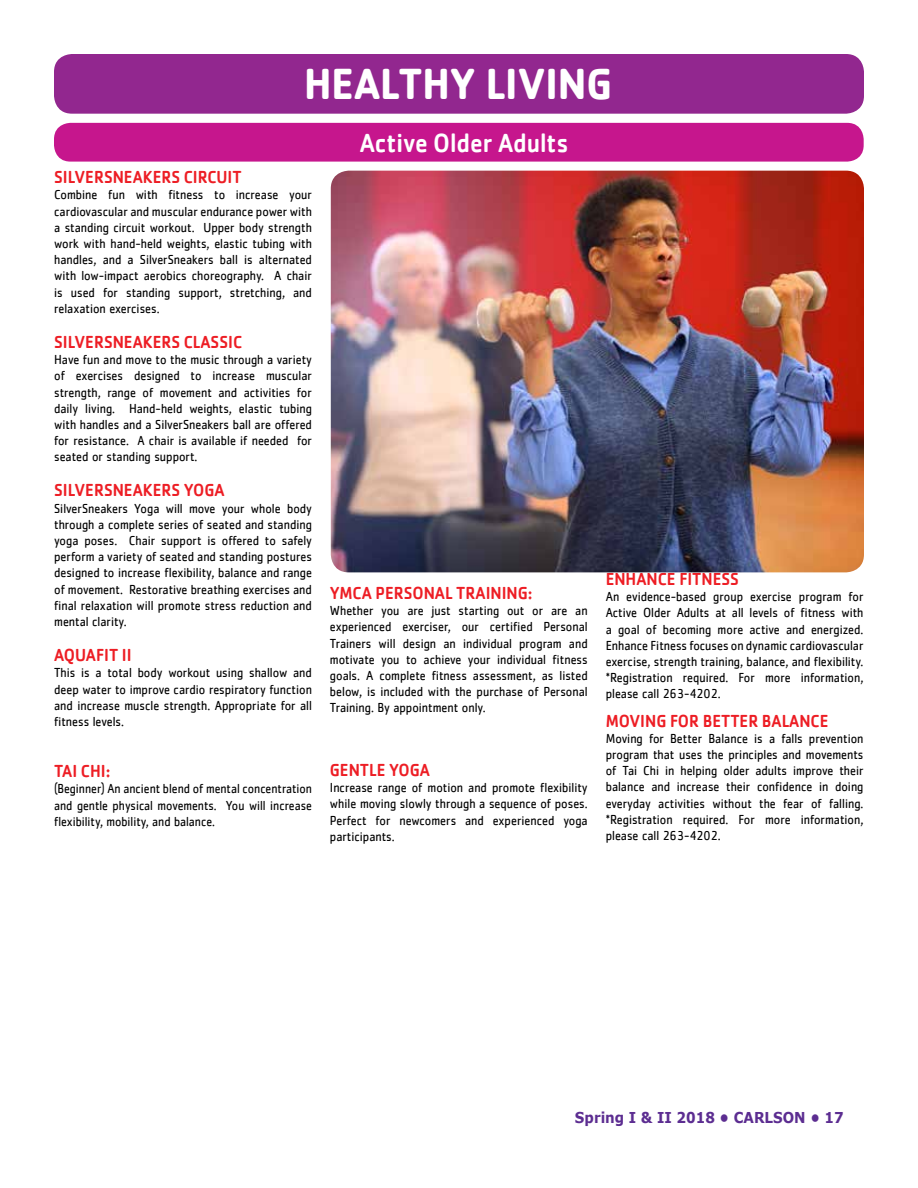
<style>
.page{position:relative;width:918px;height:1188px;background:#fff}
.page>*{position:absolute;margin:0;border:0;box-sizing:border-box;transform-origin:0 0}
.t1{font:700 45px "Cachet";color:#fff;scale:.9 1}
.t2{font:500 27px "Cachet";color:#fff;scale:.9 1}
.t3{font:500 18px "Cachet";color:#ed1d24;scale:.9 1}
.t4{font:700 15px "Verdana";color:#5c2d91;scale:.9 1}
.t5{font:13.5px/16.2px "Cachet";color:#000;text-align:justify;scale:.9 1}
.t6{font:13.5px/16.2px "Cachet";color:#000;text-align:justify;scale:.88 1}
</style>
<div class="page">
<div style="left:54px;top:54px;width:810px;height:60px;background:#92278f;border-radius:18px"></div>
<div style="left:54px;top:123px;width:810px;height:39px;background:#c6168d;border-radius:16px"></div>
<img style="left:331px;top:171px;width:533px;height:401px">
<h1 class="t1" style="left:304px;top:55px;width:344px">HEALTHY LIVING</h1>
<h2 class="t2" style="left:360px;top:126px;width:234px">Active Older Adults</h2>
<h3 class="t3" style="left:54px;top:166px;width:210px">SILVERSNEAKERS CIRCUIT</h3>
<p class="t5" style="left:54px;top:187px;width:288px">Combine fun with fitness to increase your cardiovascular and muscular endurance power with a standing circuit workout. Upper body strength work with hand-held weights, elastic tubing with handles, and a SilverSneakers ball is alternated with low-impact aerobics choreography. A chair is used for standing support, stretching, and relaxation exercises.</p>
<h3 class="t3" style="left:54px;top:331px;width:210px">SILVERSNEAKERS CLASSIC</h3>
<p class="t5" style="left:54px;top:351px;width:288px">Have fun and move to the music through a variety of exercises designed to increase muscular strength, range of movement and activities for daily living. Hand-held weights, elastic tubing with handles and a SilverSneakers ball are offered for resistance. A chair is available if needed for seated or standing support.</p>
<h3 class="t3" style="left:54px;top:479px;width:191px">SILVERSNEAKERS YOGA</h3>
<p class="t5" style="left:54px;top:500px;width:288px">SilverSneakers Yoga will move your whole body through a complete series of seated and standing yoga poses. Chair support is offered to safely perform a variety of seated and standing postures designed to increase flexibility, balance and range of movement. Restorative breathing exercises and final relaxation will promote stress reduction and mental clarity.</p>
<h3 class="t3" style="left:54px;top:644px;width:88px">AQUAFIT II</h3>
<p class="t5" style="left:54px;top:665px;width:288px">This is a total body workout using shallow and deep water to improve cardio respiratory function and increase muscle strength. Appropriate for all fitness levels.</p>
<h3 class="t3" style="left:54px;top:760px;width:64px">TAI CHI:</h3>
<p class="t6" style="left:54px;top:781px;width:294px">(Beginner) An ancient blend of mental concentration and gentle physical movements. You will increase flexibility, mobility, and balance.</p>
<h3 class="t3" style="left:330px;top:582px;width:227px">YMCA PERSONAL TRAINING:</h3>
<p class="t5" style="left:330px;top:602px;width:288px">Whether you are just starting out or are an experienced exerciser, our certified Personal Trainers will design an individual program and motivate you to achieve your individual fitness goals. A complete fitness assessment, as listed below, is included with the purchase of Personal Training. By appointment only.</p>
<h3 class="t3" style="left:330px;top:759px;width:113px">GENTLE YOGA</h3>
<p class="t5" style="left:330px;top:779px;width:288px">Increase range of motion and promote flexibility while moving slowly through a sequence of poses.<br>Perfect for newcomers and experienced yoga participants.</p>
<h3 class="t3" style="left:606px;top:568px;width:150px">ENHANCE FITNESS</h3>
<p class="t5" style="left:606px;top:588px;width:288px">An evidence-based group exercise program for Active Older Adults at all levels of fitness with a goal of becoming more active and energized.<br>Enhance Fitness focuses on dynamic cardiovascular exercise, strength training, balance, and flexibility. *Registration required. For more information, please call 263-4202.</p>
<h3 class="t3" style="left:606px;top:710px;width:249px">MOVING FOR BETTER BALANCE</h3>
<p class="t5" style="left:606px;top:730px;width:288px">Moving for Better Balance is a falls prevention program that uses the principles and movements of Tai Chi in helping older adults improve their balance and increase their confidence in doing everyday activities without the fear of falling. *Registration required. For more information, please call 263-4202.</p>
<p class="t4" style="left:575px;top:1107px;width:300px">Spring I &amp; II 2018 • CARLSON • 17</p>
</div>
